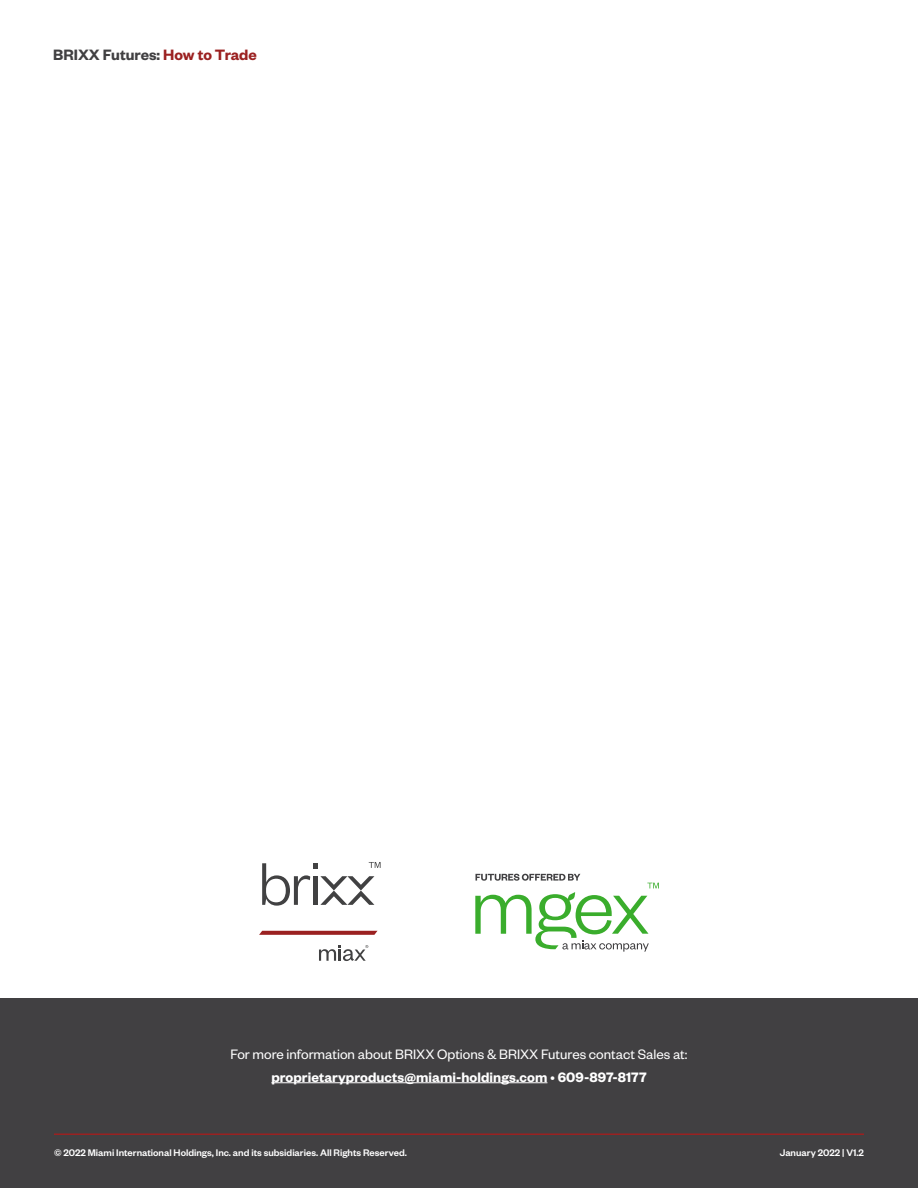
<style>
.page{position:relative;width:918px;height:1188px;background:#fff}
.page>*{position:absolute;margin:0;border:0;box-sizing:border-box;transform-origin:0 0}
.t1{font:600 16.5px "Founders Grotesk";color:#414042}
.t2{font:15px/22.5px "Founders Grotesk";color:#fff;text-align:center}
.t3{font:500 10.5px "Founders Grotesk";color:#fff}
.s1{color:#9b2121}
.s2{font-weight:600}
</style>
<div class="page">
<div style="left:0;top:998px;width:918px;height:190px;background:#414042"></div>
<hr style="left:54px;top:1133px;width:810px;height:2px;background:#9b2121">
<hr style="left:271px;top:1082px;width:276px;height:1px;background:#fff">
<svg style="left:259px;top:931px;width:119px;height:4px"></svg>
<svg style="left:319px;top:945px;width:49px;height:16px"></svg>
<svg style="left:262px;top:862px;width:119px;height:44px"></svg>
<svg style="left:475px;top:874px;width:184px;height:78px"></svg>
<p class="t1" style="left:53px;top:44px;width:205px">BRIXX Futures: <span class="s1">How to Trade</span></p>
<p class="t2" style="left:230px;top:1042px;width:459px">For more information about BRIXX Options &amp; BRIXX Futures contact Sales at: <span class="s2">proprietaryproducts@miami-holdings.com</span> • <span class="s2">609-897-8177</span></p>
<p class="t3" style="left:54px;top:1146px;width:354px">© 2022 Miami International Holdings, Inc. and its subsidiaries. All Rights Reserved.</p>
<p class="t3" style="left:780px;top:1146px;width:86px">January 2022 | V1.2</p>
</div>
